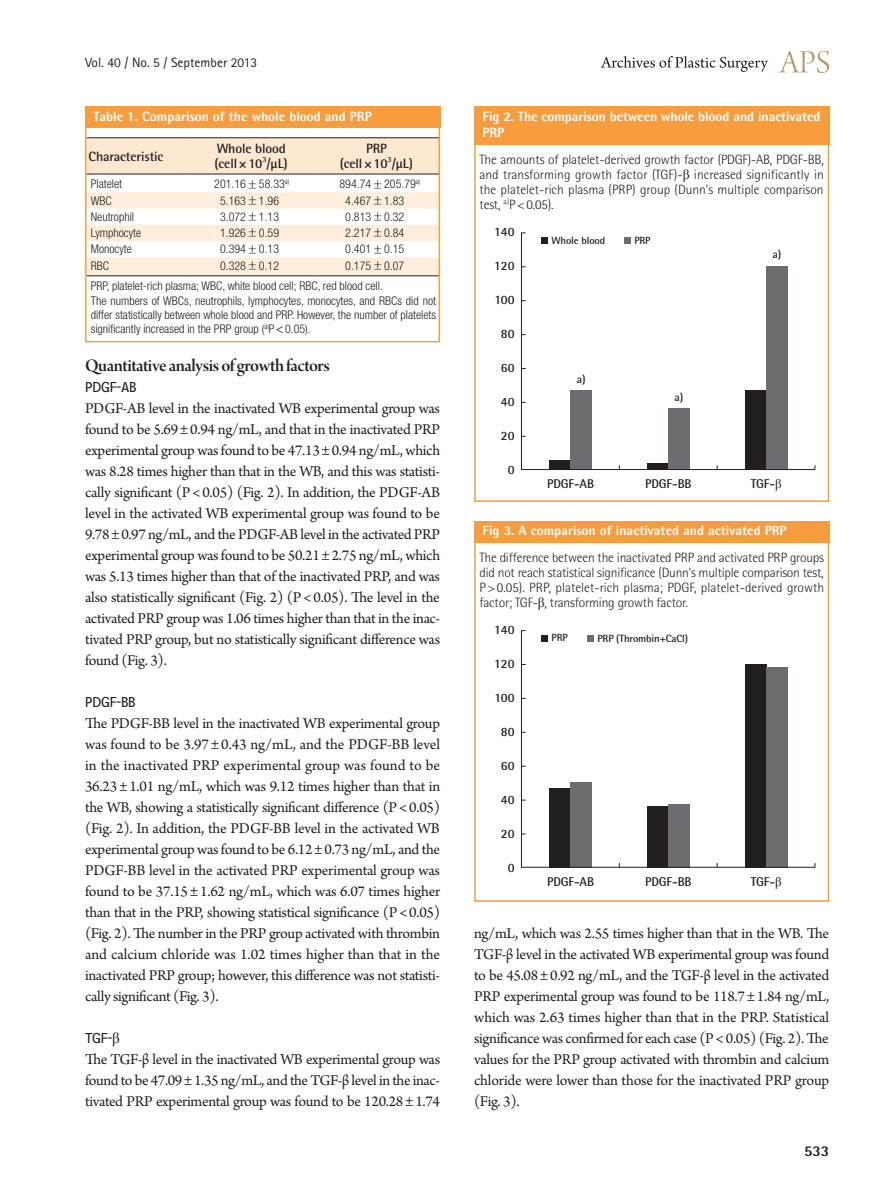
<style>
.page{position:relative;width:893px;height:1191px;background:#fff}
.page>*{position:absolute;margin:0;border:0;box-sizing:border-box;transform-origin:0 0}
.t1{font:18.75px "Arno Pro Smbd Display";letter-spacing:-.025em;color:#231f20}
.t2{font:15.75px/21px "Arno Pro";letter-spacing:-.02em;color:#231f20;text-align:justify}
.t3{font:15px "Bell Centennial Std Sub Capt";letter-spacing:-.02em;color:#231f20}
.t4{font:800 15px "Rotis Semi Sans Std";color:#231f20}
.t5{font:300 13.5px/15px "Rotis Semi Sans Std";color:#231f20;text-align:justify}
.t6{font:800 13.5px/16.2px "Rotis Semi Sans Std";color:#fff}
.t7{font:700 13.5px/14.2px "Rotis Semi Sans Std";letter-spacing:-.01em;color:#231f20}
.t8{font:13.5px "Rotis Sans Serif Std";color:#231f20}
.t9{font:700 12.75px "Rotis Semi Sans Std";letter-spacing:-.01em;color:#231f20}
.t10{font:300 condensed 12px/14.4px "Helvetica Neue LT Std";color:#231f20}
.t11{font:700 11.25px "Rotis Semi Sans Std";color:#231f20}
.t12{font:700 10.5px "Rotis Semi Sans Std";letter-spacing:-.01em;color:#231f20}
.s1{font-family:"Dotum";font-weight:400;font-stretch:normal}
.s2{font-family:"Times New Roman"}
.s3{font-family:"Times New Roman";font-weight:400}
</style>
<div class="page">
<svg style="left:779px;top:51px;width:50px;height:22px"></svg>
<svg style="left:601px;top:56px;width:167px;height:16px"></svg>
<div style="left:474px;top:106px;width:355px;height:396px;border:2px solid #f89d3d"></div>
<div style="left:474px;top:106px;width:355px;height:39px;background:#f89d3d"></div>
<svg style="left:521px;top:232px;width:295px;height:238px"></svg>
<div style="left:474px;top:521px;width:355px;height:380px;border:2px solid #f89d3d"></div>
<div style="left:474px;top:521px;width:355px;height:21px;background:#f89d3d"></div>
<svg style="left:521px;top:630px;width:295px;height:238px"></svg>
<svg style="left:88px;top:138px;width:349px;height:137px"></svg>
<hr style="left:87px;top:275px;width:102px;height:1px;background:#231f20">
<hr style="left:189px;top:275px;width:125px;height:1px;background:#231f20">
<hr style="left:314px;top:275px;width:125px;height:1px;background:#231f20">
<hr style="left:87px;top:137px;width:102px;height:1px;background:#231f20">
<hr style="left:189px;top:137px;width:125px;height:1px;background:#231f20">
<hr style="left:314px;top:137px;width:125px;height:1px;background:#231f20">
<hr style="left:87px;top:174px;width:102px;height:1px;background:#231f20">
<hr style="left:189px;top:174px;width:125px;height:1px;background:#231f20">
<hr style="left:314px;top:174px;width:125px;height:1px;background:#231f20">
<div style="left:85px;top:106px;width:355px;height:236px;border:2px solid #f89d3d"></div>
<div style="left:85px;top:106px;width:355px;height:22px;background:#f89d3d"></div>
<p class="t8" style="left:85px;top:54px;width:174px">Vol. 40 / No. 5 / September 2013</p>
<p class="t6" style="left:94px;top:108px;width:280px">Table 1. Comparison of the whole blood and PRP</p>
<p class="t7" style="left:89px;top:149px;width:76px">Characteristic</p>
<p class="t7" style="left:215px;top:141px;width:75px">Whole blood (cell×10<sup>3</sup>/µL)</p>
<p class="t7" style="left:340px;top:141px;width:75px;text-align:center">PRP (cell×10<sup>3</sup>/µL)</p>
<p class="t10" style="left:91px;top:177px;width:33px">Platelet</p>
<p class="t10" style="left:214px;top:177px;width:77px">201.16<span class="s1">±</span>58.33<sup>a)</sup></p>
<p class="t10" style="left:340px;top:177px;width:82px">894.74<span class="s1">±</span>205.79<sup>a)</sup></p>
<p class="t10" style="left:91px;top:193px;width:22px">WBC</p>
<p class="t10" style="left:220px;top:193px;width:61px">5.163<span class="s1">±</span>1.96</p>
<p class="t10" style="left:345px;top:193px;width:61px">4.467<span class="s1">±</span>1.83</p>
<p class="t10" style="left:91px;top:209px;width:45px">Neutrophil</p>
<p class="t10" style="left:220px;top:209px;width:61px">3.072<span class="s1">±</span>1.13</p>
<p class="t10" style="left:345px;top:209px;width:61px">0.813<span class="s1">±</span>0.32</p>
<p class="t10" style="left:91px;top:225px;width:52px">Lymphocyte</p>
<p class="t10" style="left:220px;top:225px;width:61px">1.926<span class="s1">±</span>0.59</p>
<p class="t10" style="left:345px;top:225px;width:61px">2.217<span class="s1">±</span>0.84</p>
<p class="t10" style="left:91px;top:242px;width:43px">Monocyte</p>
<p class="t10" style="left:220px;top:242px;width:61px">0.394<span class="s1">±</span>0.13</p>
<p class="t10" style="left:345px;top:242px;width:61px">0.401<span class="s1">±</span>0.15</p>
<p class="t10" style="left:91px;top:258px;width:20px">RBC</p>
<p class="t10" style="left:220px;top:258px;width:61px">0.328<span class="s1">±</span>0.12</p>
<p class="t10" style="left:91px;top:255px;width:315px;line-height:20.7px;text-indent:254px">0.175<span class="s1">±</span>0.07<br>PRP, platelet-rich plasma; WBC, white blood cell; RBC, red blood cell.</p>
<p class="t10" style="left:91px;top:293px;width:347px;text-align:justify">The numbers of WBCs, neutrophils, lymphocytes, monocytes, and RBCs did not differ statistically between whole blood and PRP. However, the number of platelets significantly increased in the PRP group (<sup>a)</sup>P<span class="s1">&lt;</span>0.05).</p>
<p class="t1" style="left:85px;top:355px;width:246px">Quantitative analysis of growth factors</p>
<p class="t3" style="left:85px;top:378px;width:53px">PDGF-AB</p>
<p class="t2" style="left:85px;top:399px;width:357px">PDGF-AB level in the inactivated WB experimental group was found to be 5.69 ± 0.94 ng/mL, and that in the inactivated PRP experimental group was found to be 47.13 ± 0.94 ng/mL, which was 8.28 times higher than that in the WB, and this was statisti&shy;cally significant (P &lt; 0.05) (Fig. 2). In addition, the PDGF-AB level in the activated WB experimental group was found to be 9.78 ± 0.97 ng/mL, and the PDGF-AB level in the activated PRP experimental group was found to be 50.21 ± 2.75 ng/mL, which was 5.13 times higher than that of the inactivated PRP, and was also statistically significant (Fig. 2) (P &lt; 0.05). The level in the activated PRP group was 1.06 times higher than that in the inac&shy;tivated PRP group, but no statistically significant difference was found (Fig. 3).</p>
<p class="t3" style="left:85px;top:693px;width:52px">PDGF-BB</p>
<p class="t2" style="left:85px;top:714px;width:357px">The PDGF-BB level in the inactivated WB experimental group was found to be 3.97 ±0.43 ng/mL, and the PDGF-BB level in the inactivated PRP experimental group was found to be 36.23 ± 1.01 ng/mL, which was 9.12 times higher than that in the WB, showing a statistically significant difference (P &lt; 0.05) (Fig. 2). In addition, the PDGF-BB level in the activated WB experimental group was found to be 6.12 ± 0.73 ng/mL, and the PDGF-BB level in the activated PRP experimental group was found to be 37.15 ± 1.62 ng/mL, which was 6.07 times higher than that in the PRP, showing statistical significance (P &lt; 0.05) (Fig. 2). The number in the PRP group activated with thrombin and calcium chloride was 1.02 times higher than that in the inactivated PRP group; however, this difference was not statisti&shy;cally significant (Fig. 3).</p>
<p class="t3" style="left:85px;top:1029px;width:36px">TGF-<span class="s2">β</span></p>
<p class="t2" style="left:85px;top:1050px;width:357px">The TGF-β level in the inactivated WB experimental group was found to be 47.09 ± 1.35 ng/mL, and the TGF-β level in the inac&shy;tivated PRP experimental group was found to be 120.28 ± 1.74</p>
<p class="t6" style="left:483px;top:108px;width:339px">Fig 2. The comparison between whole blood and inactivated<br>PRP</p>
<p class="t5" style="left:479px;top:152px;width:346px">The amounts of platelet-derived growth factor (PDGF)-AB, PDGF-BB, and transforming growth factor (TGF)-<span class="s3">β</span> increased significantly in the platelet-rich plasma (PRP) group (Dunn's multiple comparison test, <sup>a)</sup>P&lt;0.05).</p>
<p class="t12" style="left:551px;top:234px;width:55px">Whole blood</p>
<p class="t12" style="left:634px;top:234px;width:18px">PRP</p>
<p class="t9" style="left:494px;top:224px;width:22px">140</p>
<p class="t9" style="left:494px;top:258px;width:22px">120</p>
<p class="t9" style="left:494px;top:292px;width:22px">100</p>
<p class="t9" style="left:501px;top:326px;width:15px">80</p>
<p class="t9" style="left:501px;top:360px;width:15px">60</p>
<p class="t9" style="left:501px;top:394px;width:15px">40</p>
<p class="t9" style="left:501px;top:428px;width:15px">20</p>
<p class="t9" style="left:508px;top:462px;width:8px">0</p>
<p class="t11" style="left:772px;top:248px;width:10px">a)</p>
<p class="t11" style="left:577px;top:372px;width:10px">a)</p>
<p class="t11" style="left:675px;top:390px;width:10px">a)</p>
<p class="t9" style="left:547px;top:476px;width:48px">PDGF-AB</p>
<p class="t9" style="left:645px;top:476px;width:48px">PDGF-BB</p>
<p class="t9" style="left:751px;top:476px;width:32px">TGF-<span class="s3">β</span></p>
<p class="t6" style="left:483px;top:522px;width:305px">Fig 3. A comparison of inactivated and activated PRP</p>
<p class="t5" style="left:479px;top:549px;width:346px">The difference between the inactivated PRP and activated PRP groups did not reach statistical significance (Dunn's multiple comparison test, P &gt;0.05). PRP, platelet-rich plasma; PDGF, platelet-derived growth factor; TGF-<span class="s3">β</span>, transforming growth factor.</p>
<p class="t12" style="left:551px;top:631px;width:18px">PRP</p>
<p class="t12" style="left:597px;top:632px;width:92px">PRP (Thrombin+CaCl)</p>
<p class="t9" style="left:494px;top:622px;width:22px">140</p>
<p class="t9" style="left:494px;top:656px;width:22px">120</p>
<p class="t9" style="left:494px;top:690px;width:22px">100</p>
<p class="t9" style="left:501px;top:724px;width:15px">80</p>
<p class="t9" style="left:501px;top:758px;width:15px">60</p>
<p class="t9" style="left:501px;top:792px;width:15px">40</p>
<p class="t9" style="left:501px;top:826px;width:15px">20</p>
<p class="t9" style="left:508px;top:860px;width:8px">0</p>
<p class="t9" style="left:547px;top:873px;width:48px">PDGF-AB</p>
<p class="t9" style="left:645px;top:873px;width:48px">PDGF-BB</p>
<p class="t9" style="left:751px;top:873px;width:32px">TGF-<span class="s3">β</span></p>
<p class="t2" style="left:474px;top:924px;width:357px">ng/mL, which was 2.55 times higher than that in the WB. The TGF-β level in the activated WB experimental group was found to be 45.08 ± 0.92 ng/mL, and the TGF-β level in the activated PRP experimental group was found to be 118.7 ± 1.84 ng/mL, which was 2.63 times higher than that in the PRP. Statistical significance was confirmed for each case (P &lt; 0.05) (Fig. 2). The values for the PRP group activated with thrombin and calcium chloride were lower than those for the inactivated PRP group (Fig. 3).</p>
<p class="t4" style="left:804px;top:1141px;width:27px">533</p>
</div>
